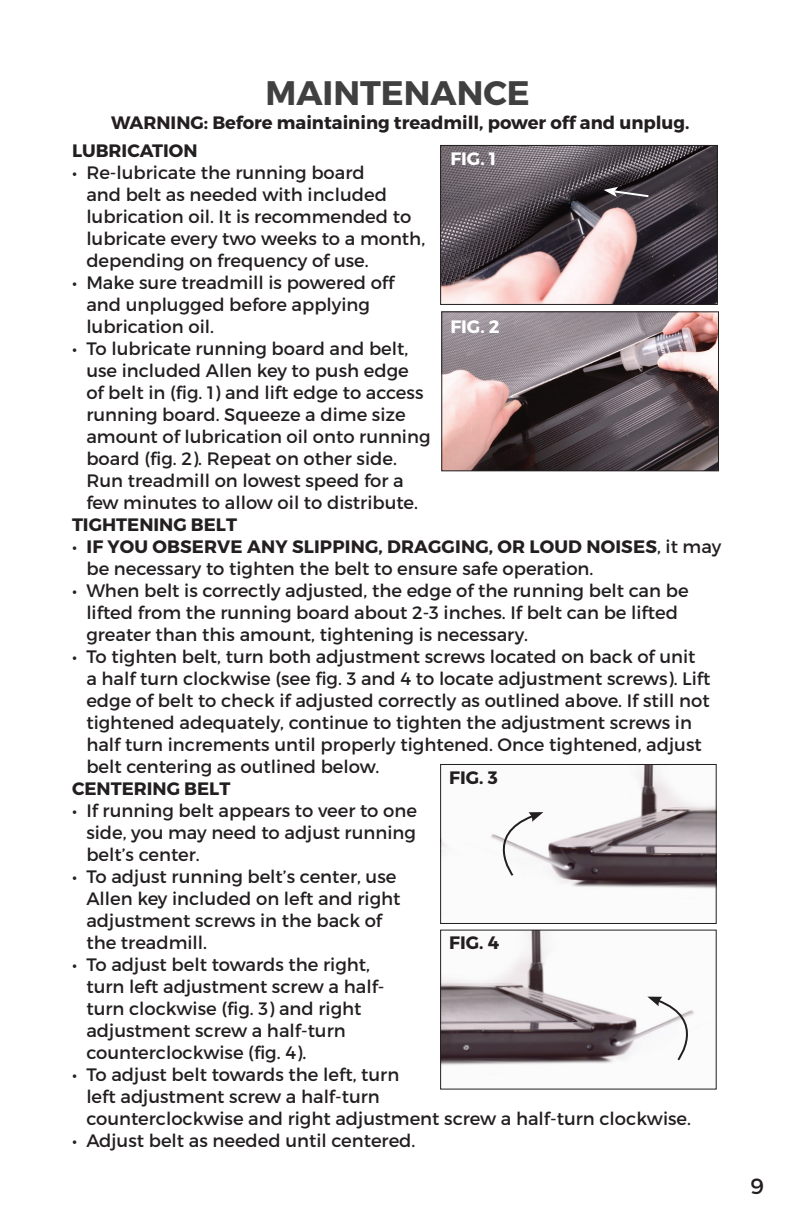
<style>
.page{position:relative;width:792px;height:1224px;background:#fff}
.page>*{position:absolute;margin:0;border:0;box-sizing:border-box;transform-origin:0 0}
.t1{font:700 34px "Montserrat";color:#404041}
.t2{font:22px "Montserrat";color:#231f20}
.t3{font:18px/22px "Montserrat";color:#231f20}
.t4{font:700 18px/28px "Montserrat";color:#231f20}
.t5{font:700 18px "Montserrat";color:#fff}
.s1{font-weight:700}
</style>
<div class="page">
<img style="left:442px;top:147px;width:274px;height:156px">
<div style="left:440px;top:145px;width:278px;height:160px;border:1px solid #231f20"></div>
<img style="left:444px;top:314px;width:273px;height:155px">
<div style="left:442px;top:312px;width:277px;height:159px;border:1px solid #231f20"></div>
<img style="left:442px;top:766px;width:272px;height:123px">
<div style="left:440px;top:764px;width:276px;height:160px;border:1px solid #231f20"></div>
<img style="left:442px;top:932px;width:221px;height:133px">
<svg style="left:604px;top:187px;width:47px;height:11px"></svg>
<svg style="left:483px;top:812px;width:60px;height:65px"></svg>
<svg style="left:647px;top:997px;width:47px;height:65px"></svg>
<h1 class="t1" style="left:265px;top:72px;width:266px">MAINTENANCE</h1>
<p class="t4" style="left:72px;top:109px;width:619px;text-indent:39px">WARNING: Before maintaining treadmill, power off and unplug.<br>LUBRICATION</p>
<p class="t3" style="left:86px;top:162px;width:340px;text-indent:-14px">• Re-lubricate the running board<br>and belt as needed with included lubrication oil. It is recommended to lubricate every two weeks to a month, depending on frequency of use.</p>
<p class="t3" style="left:86px;top:272px;width:310px;text-indent:-14px">• Make sure treadmill is powered off and unplugged before applying lubrication oil.</p>
<p class="t3" style="left:86px;top:338px;width:346px;text-indent:-14px">• To lubricate running board and belt, use included Allen key to push edge of belt in (fig. 1) and lift edge to access running board. Squeeze a dime size amount of lubrication oil onto running board (fig. 2). Repeat on other side.<br>Run treadmill on lowest speed for a few minutes to allow oil to distribute.</p>
<p class="t4" style="left:72px;top:511px;width:167px">TIGHTENING BELT</p>
<p class="t3" style="left:86px;top:536px;width:636px;text-indent:-14px">• <span class="s1">IF YOU OBSERVE ANY SLIPPING, DRAGGING, OR LOUD NOISES</span>, it may be necessary to tighten the belt to ensure safe operation.</p>
<p class="t3" style="left:86px;top:580px;width:604px;text-indent:-14px">• When belt is correctly adjusted, the edge of the running belt can be lifted from the running board about 2-3 inches. If belt can be lifted greater than this amount, tightening is necessary.</p>
<p class="t3" style="left:86px;top:646px;width:626px;text-indent:-14px">• To tighten belt, turn both adjustment screws located on back of unit a half turn clockwise (see fig. 3 and 4 to locate adjustment screws). Lift edge of belt to check if adjusted correctly as outlined above. If still not tightened adequately, continue to tighten the adjustment screws in half turn increments until properly tightened. Once tightened, adjust belt centering as outlined below.</p>
<p class="t4" style="left:72px;top:775px;width:160px">CENTERING BELT</p>
<p class="t3" style="left:86px;top:800px;width:332px;text-align:justify;text-indent:-14px">• If running belt appears to veer to one side, you may need to adjust running belt’s center.</p>
<p class="t3" style="left:86px;top:866px;width:316px;text-indent:-14px">• To adjust running belt’s center, use<br>Allen key included on left and right adjustment screws in the back of the treadmill.</p>
<p class="t3" style="left:86px;top:954px;width:300px;text-indent:-14px">• To adjust belt towards the right, turn left adjustment screw a half&shy;turn clockwise (fig. 3) and right adjustment screw a half-turn counterclockwise (fig. 4).</p>
<p class="t3" style="left:86px;top:1064px;width:606px;text-indent:-14px">• To adjust belt towards the left, turn<br>left adjustment screw a half-turn<br>counterclockwise and right adjustment screw a half-turn clockwise.</p>
<p class="t3" style="left:72px;top:1130px;width:345px">• Adjust belt as needed until centered.</p>
<p class="t5" style="left:450px;top:147px;width:47px">FIG. 1</p>
<p class="t5" style="left:450px;top:315px;width:51px">FIG. 2</p>
<p class="t4" style="left:449px;top:764px;width:50px">FIG. 3</p>
<p class="t4" style="left:449px;top:929px;width:51px">FIG. 4</p>
<p class="t2" style="left:750px;top:1172px;width:15px">9</p>
</div>
